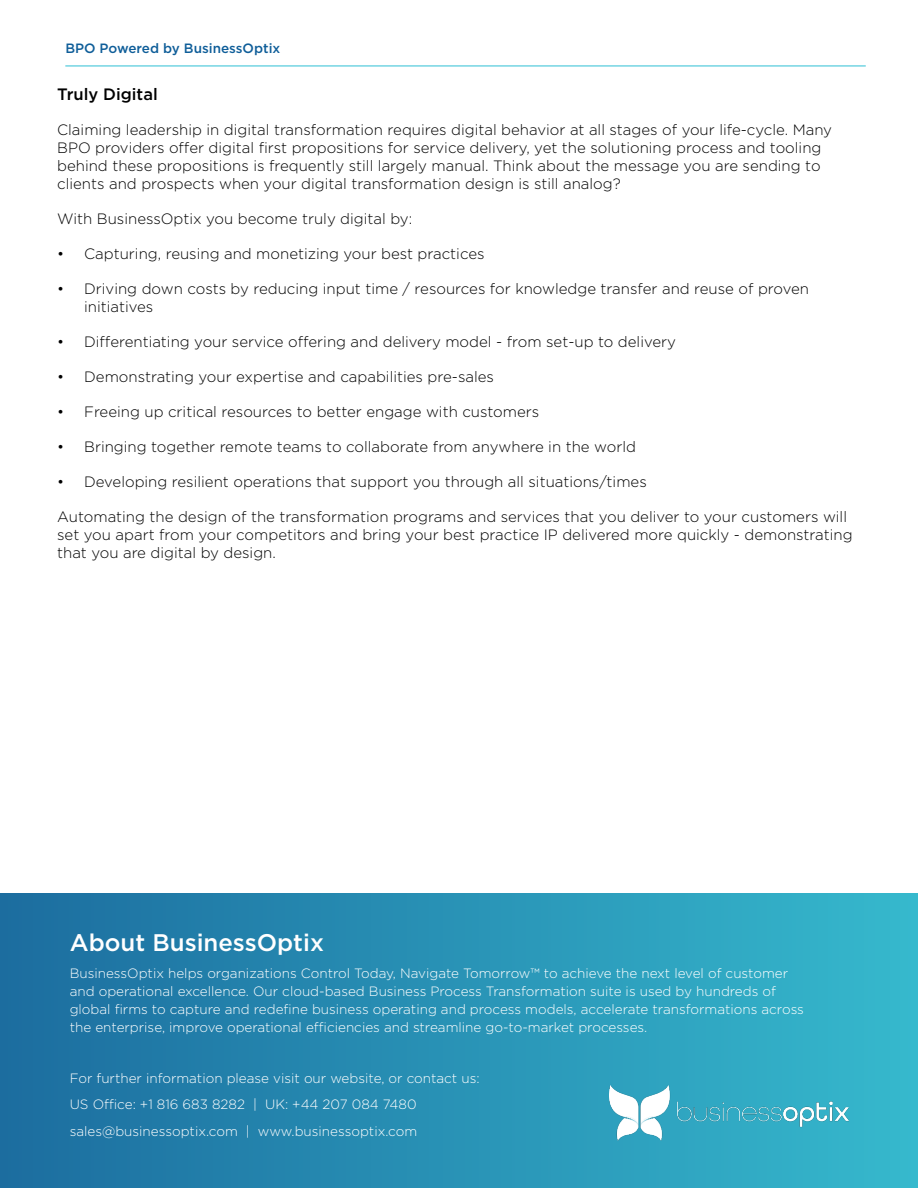
<style>
.page{position:relative;width:918px;height:1188px;background:#fff}
.page>*{position:absolute;margin:0;border:0;box-sizing:border-box;transform-origin:0 0}
.t1{font:500 24px "Gotham";color:#fff}
.t2{font:500 16.5px "Gotham";color:#000}
.t3{font:300 15px/18px "Gotham";color:#000}
.t4{font:300 13.5px/18px "Gotham";color:#fff}
.t5{font:500 13.5px "Gotham";color:#0f5e99}
</style>
<div class="page">
<hr style="left:65px;top:66px;width:801px;height:1px;background:#2ebfd4">
<div style="left:0;top:894px;width:918px;height:294px;background:linear-gradient(to right,#1c6d9f,#36b9cd)"></div>
<img style="left:610px;top:1085px;width:238px;height:55px">
<p class="t5" style="left:65px;top:40px;width:217px">BPO Powered by BusinessOptix</p>
<p class="t2" style="left:57px;top:84px;width:102px">Truly Digital</p>
<p class="t3" style="left:57px;top:121px;width:776px">Claiming leadership in digital transformation requires digital behavior at all stages of your life-cycle. Many BPO providers offer digital first propositions for service delivery, yet the solutioning process and tooling behind these propositions is frequently still largely manual. Think about the message you are sending to clients and prospects when your digital transformation design is still analog?</p>
<p class="t3" style="left:57px;top:210px;width:357px">With BusinessOptix you become truly digital by:</p>
<p class="t3" style="left:57px;top:245px;width:429px">• Capturing, reusing and monetizing your best practices</p>
<p class="t3" style="left:84px;top:280px;width:726px;text-indent:-27px">• Driving down costs by reducing input time / resources for knowledge transfer and reuse of proven initiatives</p>
<p class="t3" style="left:57px;top:333px;width:620px">• Differentiating your service offering and delivery model - from set-up to delivery</p>
<p class="t3" style="left:57px;top:368px;width:438px">• Demonstrating your expertise and capabilities pre-sales</p>
<p class="t3" style="left:57px;top:403px;width:484px">• Freeing up critical resources to better engage with customers</p>
<p class="t3" style="left:57px;top:438px;width:580px">• Bringing together remote teams to collaborate from anywhere in the world</p>
<p class="t3" style="left:57px;top:473px;width:591px">• Developing resilient operations that support you through all situations/times</p>
<p class="t3" style="left:57px;top:508px;width:797px">Automating the design of the transformation programs and services that you deliver to your customers will set you apart from your competitors and bring your best practice IP delivered more quickly - demonstrating that you are digital by design.</p>
<p class="t1" style="left:70px;top:927px;width:256px">About BusinessOptix</p>
<p class="t4" style="left:70px;top:964px;width:736px">BusinessOptix helps organizations Control Today, Navigate Tomorrow™ to achieve the next level of customer and operational excellence. Our cloud-based Business Process Transformation suite is used by hundreds of global firms to capture and redefine business operating and process models, accelerate transformations across the enterprise, improve operational efficiencies and streamline go-to-market processes.</p>
<p class="t4" style="left:70px;top:1068px;width:411px">For further information please visit our website, or contact us:</p>
<p class="t4" style="left:70px;top:1095px;width:348px">US Office: +1 816 683 8282 | UK: +44 207 084 7480</p>
<p class="t4" style="left:70px;top:1121px;width:349px">sales@businessoptix.com | www.businessoptix.com</p>
</div>
